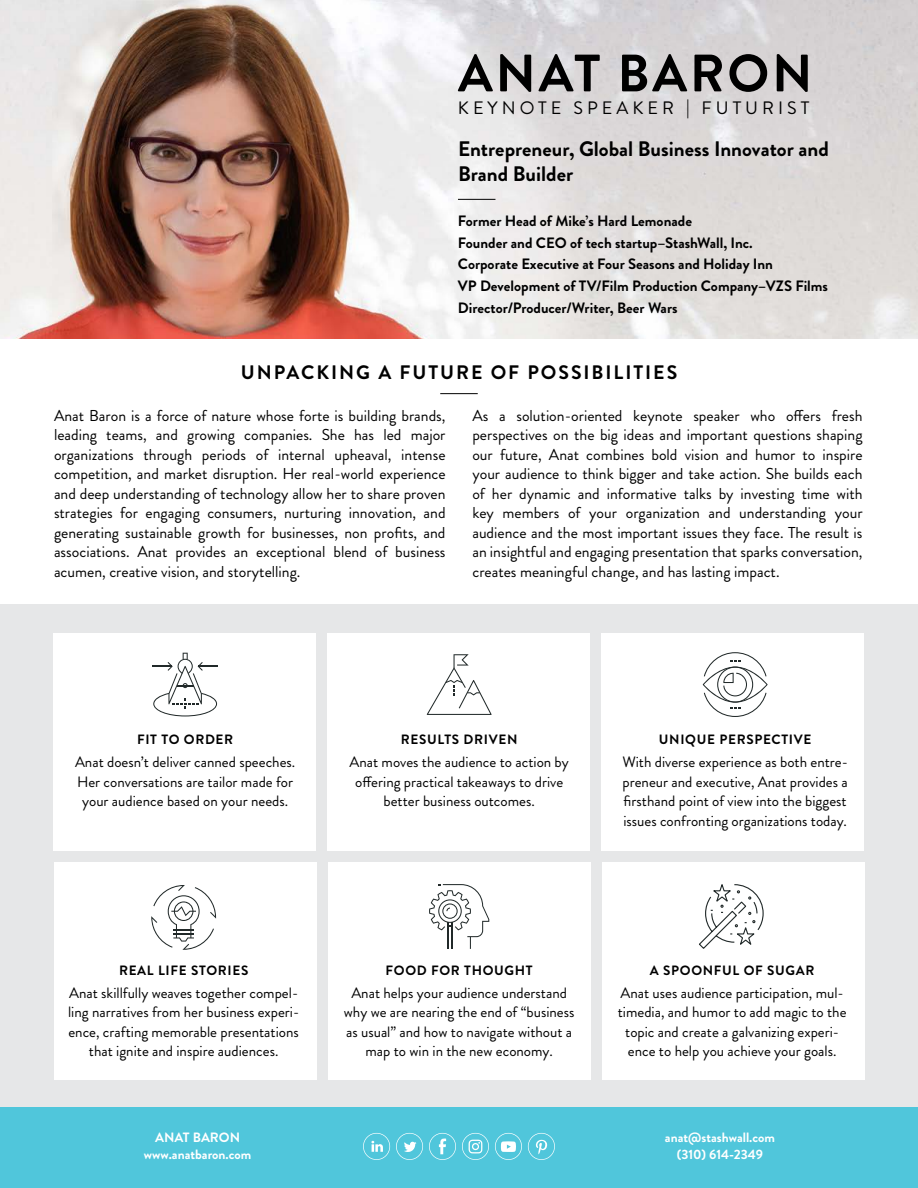
<style>
.page{position:relative;width:918px;height:1188px;background:#fff}
.page>*{position:absolute;margin:0;border:0;box-sizing:border-box;transform-origin:0 0}
.t1{font:700 52.5px "Brandon Grotesque";letter-spacing:.05em;color:#000}
.t2{font:700 21px/25.5px "Brandon Grotesque";color:#000}
.t3{font:700 19.5px "Brandon Grotesque";letter-spacing:.1em;color:#000}
.t4{font:18px "Brandon Grotesque";letter-spacing:.22em;color:#000}
.t5{font:15.75px/19.5px "Brandon Grotesque";color:#000;text-align:justify}
.t6{font:15px/19.5px "Brandon Grotesque";color:#000;text-align:center}
.t7{font:700 15px/21.8px "Brandon Grotesque";color:#000}
.t8{font:700 13.5px "Brandon Grotesque";letter-spacing:.05em;color:#000}
.t9{font:700 13.5px/16.2px "Brandon Grotesque";color:#fff;text-align:center}
</style>
<div class="page">
<div style="left:0;top:605px;width:918px;height:502px;background:#e6e7e8"></div>
<div style="left:603px;top:863px;width:262px;height:217px;background:#fff"></div>
<div style="left:329px;top:863px;width:262px;height:217px;background:#fff"></div>
<div style="left:54px;top:863px;width:262px;height:217px;background:#fff"></div>
<div style="left:327px;top:633px;width:263px;height:217px;background:#fff"></div>
<div style="left:602px;top:633px;width:262px;height:217px;background:#fff"></div>
<div style="left:53px;top:633px;width:263px;height:217px;background:#fff"></div>
<div style="left:0;top:1107px;width:918px;height:81px;background:#50c6db"></div>
<svg style="left:528px;top:1133px;width:27px;height:27px"></svg>
<svg style="left:363px;top:1133px;width:27px;height:27px"></svg>
<svg style="left:396px;top:1133px;width:27px;height:27px"></svg>
<svg style="left:429px;top:1133px;width:27px;height:27px"></svg>
<svg style="left:462px;top:1133px;width:27px;height:27px"></svg>
<svg style="left:495px;top:1133px;width:27px;height:27px"></svg>
<svg style="left:153px;top:653px;width:65px;height:63px"></svg>
<svg style="left:427px;top:654px;width:65px;height:61px"></svg>
<svg style="left:703px;top:652px;width:65px;height:65px"></svg>
<svg style="left:151px;top:885px;width:65px;height:65px"></svg>
<svg style="left:429px;top:884px;width:60px;height:65px"></svg>
<hr style="left:440px;top:393px;width:38px;height:1px;background:#000">
<img style="left:0;top:0;width:918px;height:338px">
<hr style="left:458px;top:199px;width:37px;height:1px;background:#000">
<svg style="left:699px;top:884px;width:65px;height:65px"></svg>
<h1 class="t1" style="left:458px;top:37px;width:356px">ANAT BARON</h1>
<p class="t4" style="left:458px;top:96px;width:353px">KEYNOTE SPEAKER | FUTURIST</p>
<h2 class="t2" style="left:458px;top:136px;width:372px">Entrepreneur, Global Business Innovator and<br>Brand Builder</h2>
<p class="t7" style="left:458px;top:210px;width:372px">Former Head of Mike’s Hard Lemonade<br>Founder and CEO of tech startup–StashWall, Inc.<br>Corporate Executive at Four Seasons and Holiday Inn<br>VP Development of TV/Film Production Company–VZS Films Director/Producer/Writer, Beer Wars</p>
<p class="t3" style="left:241px;top:359px;width:438px">UNPACKING A FUTURE OF POSSIBILITIES</p>
<p class="t5" style="left:54px;top:406px;width:393px">Anat Baron is a force of nature whose forte is building brands, leading teams, and growing companies. She has led major organizations through periods of internal upheaval, intense competition, and market disruption. Her real-world experience and deep understanding of technology allow her to share proven strategies for engaging consumers, nurturing innovation, and generating sustainable growth for businesses, non profits, and associations. Anat provides an exceptional blend of business acumen, creative vision, and storytelling.</p>
<p class="t5" style="left:472px;top:406px;width:392px">As a solution-oriented keynote speaker who offers fresh perspectives on the big ideas and important questions shaping our future, Anat combines bold vision and humor to inspire your audience to think bigger and take action. She builds each of her dynamic and informative talks by investing time with key members of your organization and understanding your audience and the most important issues they face. The result is an insightful and engaging presentation that sparks conversation, creates meaningful change, and has lasting impact.</p>
<p class="t8" style="left:137px;top:730px;width:98px">FIT TO ORDER</p>
<p class="t6" style="left:75px;top:753px;width:222px">Anat doesn’t deliver canned speeches.<br>Her conversations are tailor made for your audience based on your needs.</p>
<p class="t8" style="left:401px;top:730px;width:118px">RESULTS DRIVEN</p>
<p class="t6" style="left:349px;top:753px;width:221px">Anat moves the audience to action by offering practical takeaways to drive better business outcomes.</p>
<p class="t8" style="left:659px;top:730px;width:154px">UNIQUE PERSPECTIVE</p>
<p class="t6" style="left:622px;top:753px;width:227px;text-align:justify">With diverse experience as both entre&shy;preneur and executive, Anat provides a firsthand point of view into the biggest issues confronting organizations today.</p>
<p class="t8" style="left:119px;top:961px;width:131px">REAL LIFE STORIES</p>
<p class="t6" style="left:68px;top:983px;width:233px">Anat skillfully weaves together compel&shy;ling narratives from her business experi&shy;ence, crafting memorable presentations that ignite and inspire audiences.</p>
<p class="t9" style="left:144px;top:1130px;width:109px">ANAT BARON www.anatbaron.com</p>
<p class="t8" style="left:386px;top:961px;width:149px">FOOD FOR THOUGHT</p>
<p class="t6" style="left:344px;top:983px;width:232px">Anat helps your audience understand why we are nearing the end of “business as usual” and how to navigate without a map to win in the new economy.</p>
<p class="t8" style="left:650px;top:961px;width:166px">A SPOONFUL OF SUGAR</p>
<p class="t6" style="left:618px;top:983px;width:230px">Anat uses audience participation, mul&shy;timedia, and humor to add magic to the topic and create a galvanizing experi&shy;ence to help you achieve your goals.</p>
<p class="t9" style="left:665px;top:1130px;width:112px">anat@stashwall.com (310) 614-2349</p>
</div>
